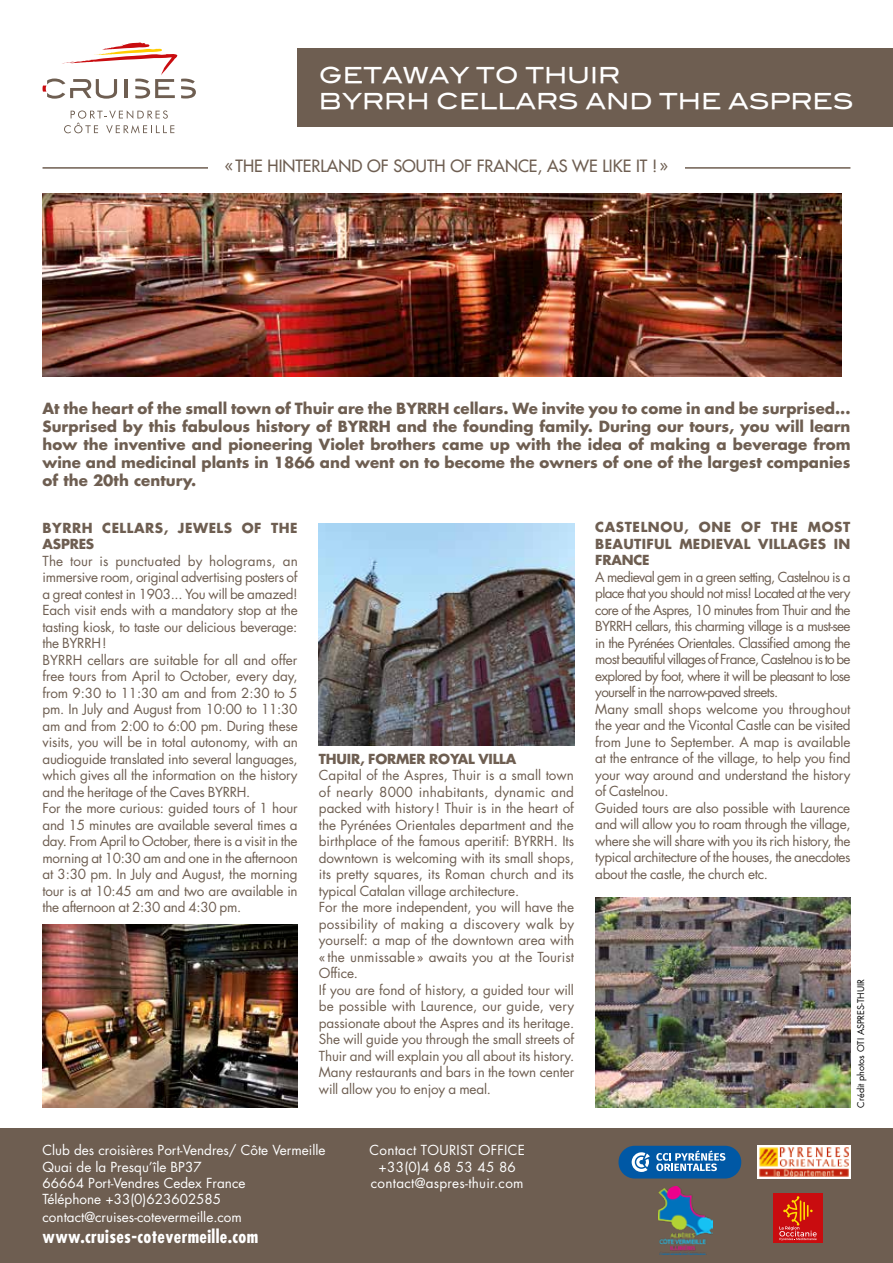
<style>
.page{position:relative;width:893px;height:1263px;background:#fff}
.page>*{position:absolute;margin:0;border:0;box-sizing:border-box;transform-origin:0 0}
.t1{font:21.9px/26.2px "Blair Md ITCTT Medium";color:#fff}
.t2{font:700 condensed 18px "Futura Std";letter-spacing:.02em;color:#fff}
.t3{font:500 16.5px "Futura Std";color:#6e5e51}
.t4{font:700 15px/18px "Futura Std";color:#6e5e51;text-align:justify}
.t5{font:13.5px/16.5px "Futura Std";letter-spacing:-.015em;color:#6e5e51}
.t6{font:13.5px/16.2px "Futura Std";color:#fff}
.t7{font:700 13.5px/16.5px "Futura Std";letter-spacing:.025em;color:#6e5e51}
.t8{font:13.5px/16.5px "Futura Std";letter-spacing:.02em;color:#fff;text-align:center}
.t9{font:700 13.5px "Futura Std";letter-spacing:-.015em;color:#6e5e51}
.t10{font:9px "Futura Std";color:#000}
</style>
<div class="page">
<svg style="left:64px;top:110px;width:110px;height:23px"></svg>
<svg style="left:43px;top:42px;width:153px;height:57px"></svg>
<div style="left:298px;top:49px;width:595px;height:78px;background:#6e5e51"></div>
<img style="left:43px;top:193px;width:799px;height:183px">
<hr style="left:43px;top:167px;width:807px;height:2px;background:#6e5e51">
<div style="left:208px;top:150px;width:477px;height:31px;background:#fff"></div>
<img style="left:43px;top:925px;width:255px;height:182px">
<img style="left:319px;top:523px;width:255px;height:223px">
<img style="left:595px;top:897px;width:255px;height:210px">
<div style="left:0;top:1128px;width:893px;height:135px;background:#6e5e51"></div>
<div style="left:618px;top:1146px;width:123px;height:32px;background:#0058a5;border-radius:16px"></div>
<svg style="left:632px;top:1152px;width:18px;height:20px"></svg>
<svg style="left:656px;top:1150px;width:69px;height:21px"></svg>
<img style="left:758px;top:1146px;width:92px;height:32px">
<img style="left:659px;top:1187px;width:53px;height:67px">
<div style="left:773px;top:1193px;width:50px;height:50px;background:#c90c0f"></div>
<svg style="left:779px;top:1196px;width:38px;height:45px"></svg>
<h1 class="t1" style="left:319px;top:59px;width:536px">GETAWAY TO THUIR<br>BYRRH CELLARS AND THE ASPRES</h1>
<p class="t3" style="left:225px;top:156px;width:445px">«THE HINTERLAND OF SOUTH OF FRANCE, AS WE LIKE IT !»</p>
<p class="t4" style="left:43px;top:399px;width:809px">At the heart of the small town of Thuir are the BYRRH cellars. We invite you to come in and be surprised...<br>Surprised by this fabulous history of BYRRH and the founding family. During our tours, you will learn how the inventive and pioneering Violet brothers came up with the idea of making a beverage from wine and medicinal plants in 1866 and went on to become the owners of one of the largest companies of the 20th century.</p>
<p class="t7" style="left:43px;top:519px;width:257px">BYRRH CELLARS, JEWELS OF THE<br>ASPRES</p>
<p class="t5" style="left:43px;top:552px;width:257px">The tour is punctuated by holograms, an immersive room, original advertising posters of a great contest in 1903... You will be amazed!<br>Each visit ends with a mandatory stop at the tasting kiosk, to taste our delicious beverage: the BYRRH!<br>BYRRH cellars are suitable for all and offer free tours from April to October, every day, from 9:30 to 11:30 am and from 2:30 to 5 pm. In July and August from 10:00 to 11:30 am and from 2:00 to 6:00 pm. During these visits, you will be in total autonomy, with an audioguide translated into several languages, which gives all the information on the history and the heritage of the Caves BYRRH.<br>For the more curious: guided tours of 1 hour and 15 minutes are available several times a day. From April to October, there is a visit in the morning at 10:30 am and one in the afternoon at 3:30 pm. In July and August, the morning tour is at 10:45 am and two are available in the afternoon at 2:30 and 4:30 pm.</p>
<p class="t7" style="left:595px;top:519px;width:257px;text-align:justify">CASTELNOU, ONE OF THE MOST BEAUTIFUL MEDIEVAL VILLAGES IN FRANCE</p>
<p class="t5" style="left:595px;top:569px;width:257px">A medieval gem in a green setting, Castelnou is a place that you should not miss! Located at the very core of the Aspres, 10 minutes from Thuir and the BYRRH cellars, this charming village is a must-see in the Pyrénées Orientales. Classified among the most beautiful villages of France, Castelnou is to be explored by foot, where it will be pleasant to lose yourself in the narrow-paved streets.<br>Many small shops welcome you throughout the year and the Vicontal Castle can be visited from June to September. A map is available at the entrance of the village, to help you find your way around and understand the history of Castelnou.<br>Guided tours are also possible with Laurence and will allow you to roam through the village, where she will share with you its rich history, the typical architecture of the houses, the anecdotes about the castle, the church etc.</p>
<p class="t9" style="left:319px;top:749px;width:199px">THUIR, FORMER ROYAL VILLA</p>
<p class="t5" style="left:319px;top:767px;width:257px">Capital of the Aspres, Thuir is a small town of nearly 8000 inhabitants, dynamic and packed with history ! Thuir is in the heart of the Pyrénées Orientales department and the birthplace of the famous aperitif: BYRRH. Its downtown is welcoming with its small shops, its pretty squares, its Roman church and its typical Catalan village architecture.<br>For the more independent, you will have the possibility of making a discovery walk by yourself: a map of the downtown area with « the unmissable » awaits you at the Tourist Office.<br>If you are fond of history, a guided tour will be possible with Laurence, our guide, very passionate about the Aspres and its heritage.<br>She will guide you through the small streets of Thuir and will explain you all about its history.<br>Many restaurants and bars in the town center will allow you to enjoy a meal.</p>
<p class="t10" style="left:855px;top:1107px;width:130px;rotate:-90deg">Crédit photos OTI ASPRES-THUIR</p>
<p class="t6" style="left:43px;top:1142px;width:284px">Club des croisières Port-Vendres/ Côte Vermeille Quai de la Presqu’île BP37<br>66664 Port-Vendres Cedex France<br>Téléphone +33(0)623602585</p>
<p class="t6" style="left:43px;top:1209px;width:201px">contact@cruises-cotevermeille.com</p>
<h2 class="t2" style="left:43px;top:1225px;width:217px">www.cruises-cotevermeille.com</h2>
<p class="t8" style="left:370px;top:1142px;width:157px">Contact TOURIST OFFICE +33(0)4 68 53 45 86 contact@aspres-thuir.com</p>
</div>
